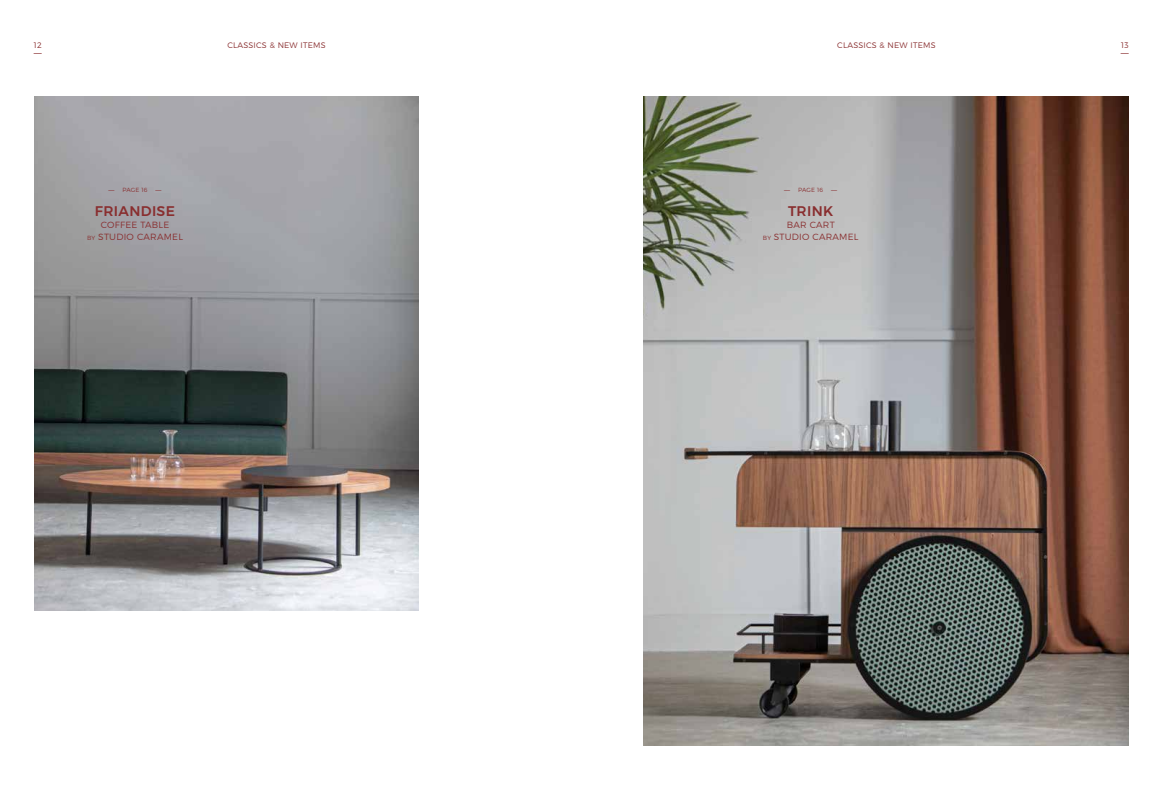
<style>
.page{position:relative;width:1163px;height:794px;background:#fff}
.page>*{position:absolute;margin:0;border:0;box-sizing:border-box;transform-origin:0 0}
.t1{font:500 14px "Montserrat";letter-spacing:.025em;color:#892e2f}
.t2{font:300 9px/12px "Montserrat";letter-spacing:.025em;color:#892e2f;text-align:center}
.t3{font:300 8px "Montserrat";letter-spacing:.025em;color:#892e2f}
.t4{font:8px "The Sans";color:#892e2f}
.t5{font:300 6px "Montserrat";letter-spacing:.015em;color:#892e2f}
.t6{font:6px "The Sans";color:#892e2f}
.s1{font-family:"The Sans";font-weight:400}
.s2{font-size:6px}
</style>
<div class="page">
<img style="left:643px;top:96px;width:485px;height:650px">
<img style="left:34px;top:96px;width:384px;height:514px">
<p class="t3" style="left:34px;top:39px;width:9px">12</p>
<p class="t4" style="left:34px;top:47px;width:9px">—</p>
<p class="t3" style="left:227px;top:39px;width:100px">CLASSICS &amp; NEW ITEMS</p>
<p class="t5" style="left:108px;top:186px;width:40px"><span class="s1">—</span> PAGE 16</p>
<p class="t6" style="left:155px;top:185px;width:7px">—</p>
<h1 class="t1" style="left:95px;top:200px;width:82px">FRIANDISE</h1>
<p class="t2" style="left:87px;top:218px;width:97px">COFFEE TABLE<br><span class="s2">BY</span> STUDIO CARAMEL</p>
<p class="t3" style="left:837px;top:39px;width:100px">CLASSICS &amp; NEW ITEMS</p>
<p class="t5" style="left:784px;top:186px;width:40px"><span class="s1">—</span> PAGE 16</p>
<p class="t6" style="left:831px;top:185px;width:7px">—</p>
<h1 class="t1" style="left:788px;top:200px;width:47px">TRINK</h1>
<p class="t2" style="left:762px;top:218px;width:97px">BAR CART<br><span class="s2">BY</span> STUDIO CARAMEL</p>
<p class="t3" style="left:1121px;top:39px;width:9px">13</p>
<p class="t4" style="left:1120px;top:47px;width:9px">—</p>
</div>
